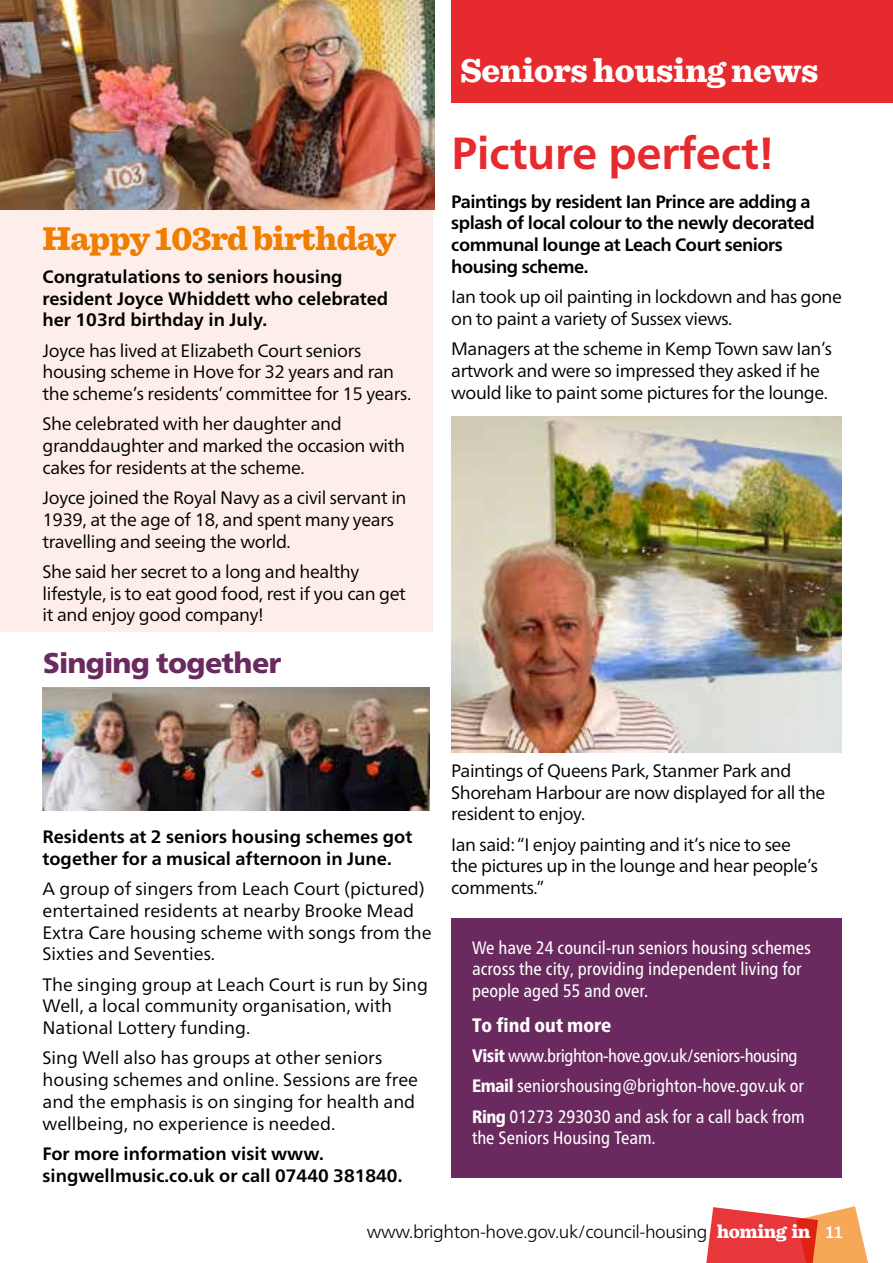
<style>
.page{position:relative;width:893px;height:1263px;background:#fff}
.page>*{position:absolute;margin:0;border:0;box-sizing:border-box;transform-origin:0 0}
.t1{font:700 45px "Frutiger Neue LT Pro";letter-spacing:-.005em;color:#e62a2e}
.t2{font:900 34.5px "Sentinel";letter-spacing:-.01em;color:#fff}
.t3{font:900 34.5px "Sentinel";letter-spacing:-.02em;color:#ef7d00}
.t4{font:900 28.5px "Frutiger Neue LT Pro";letter-spacing:-.02em;color:#6b2a5f}
.t5{font:800 condensed 19.5px "Frutiger Neue LT Pro";color:#fff}
.t6{font:18px/21.8px "Frutiger Neue LT Pro";letter-spacing:-.02em;color:#000}
.t7{font:18px/21.8px "Frutiger Neue LT Pro";color:#000}
.t8{font:condensed 18px/21.8px "Frutiger Neue LT Pro";color:#fff}
.t9{font:700 18px/21.8px "Frutiger Neue LT Pro";color:#000}
.t10{font:700 18px/21.8px "Frutiger Neue LT Pro";letter-spacing:-.025em;color:#000}
.t11{font:300 18px "Frutiger Neue LT Pro";letter-spacing:-.025em;color:#000}
.s1{font-weight:800}
.s2{font-family:"Sentinel";font-weight:900;font-size:19.5px;color:#fff}
.s3{font-family:"Sentinel";font-weight:600;color:#fff}
</style>
<div class="page">
<div style="left:452px;top:0;width:441px;height:102px;background:#e62a2e"></div>
<svg style="left:706px;top:1206px;width:162px;height:57px"></svg>
<div style="left:0;top:0;width:432px;height:631px;background:#fdeee9"></div>
<img style="left:1px;top:0;width:433px;height:209px">
<img style="left:43px;top:688px;width:387px;height:122px">
<img style="left:451px;top:417px;width:391px;height:335px">
<div style="left:451px;top:918px;width:391px;height:260px;background:#6b2a5f"></div>
<h2 class="t3" style="left:43px;top:211px;width:355px">Happy 103rd birthday</h2>
<p class="t9" style="left:43px;top:266px;width:347px">Congratulations to seniors housing resident Joyce Whiddett who celebrated her 103rd birthday in July.</p>
<p class="t6" style="left:43px;top:339px;width:370px">Joyce has lived at Elizabeth Court seniors housing scheme in Hove for 32 years and ran the scheme’s residents’ committee for 15 years.</p>
<p class="t6" style="left:43px;top:413px;width:364px">She celebrated with her daughter and granddaughter and marked the occasion with cakes for residents at the scheme.</p>
<p class="t6" style="left:43px;top:487px;width:365px">Joyce joined the Royal Navy as a civil servant in<br>1939, at the age of 18, and spent many years travelling and seeing the world.</p>
<p class="t6" style="left:43px;top:561px;width:365px">She said her secret to a long and healthy lifestyle, is to eat good food, rest if you can get it and enjoy good company!</p>
<h3 class="t4" style="left:43px;top:646px;width:239px">Singing together</h3>
<h2 class="t2" style="left:460px;top:43px;width:360px">Seniors housing news</h2>
<h1 class="t1" style="left:451px;top:126px;width:324px">Picture perfect!</h1>
<p class="t10" style="left:451px;top:190px;width:365px">Paintings by resident Ian Prince are adding a splash of local colour to the newly decorated communal lounge at Leach Court seniors housing scheme.</p>
<p class="t6" style="left:451px;top:286px;width:392px">Ian took up oil painting in lockdown and has gone on to paint a variety of Sussex views.</p>
<p class="t6" style="left:451px;top:338px;width:382px">Managers at the scheme in Kemp Town saw Ian’s artwork and were so impressed they asked if he would like to paint some pictures for the lounge.</p>
<p class="t9" style="left:43px;top:826px;width:371px">Residents at 2 seniors housing schemes got together for a musical afternoon in June.</p>
<p class="t7" style="left:43px;top:878px;width:391px">A group of singers from Leach Court (pictured) entertained residents at nearby Brooke Mead Extra Care housing scheme with songs from the Sixties and Seventies.</p>
<p class="t7" style="left:43px;top:973px;width:387px">The singing group at Leach Court is run by Sing<br>Well, a local community organisation, with<br>National Lottery funding.</p>
<p class="t7" style="left:43px;top:1047px;width:377px">Sing Well also has groups at other seniors housing schemes and online. Sessions are free and the emphasis is on singing for health and wellbeing, no experience is needed.</p>
<p class="t9" style="left:43px;top:1142px;width:361px">For more information visit www. singwellmusic.co.uk or call 07440 381840.</p>
<p class="t6" style="left:451px;top:759px;width:376px">Paintings of Queens Park, Stanmer Park and<br>Shoreham Harbour are now displayed for all the resident to enjoy.</p>
<p class="t6" style="left:451px;top:833px;width:368px">Ian said: “I enjoy painting and it’s nice to see the pictures up in the lounge and hear people’s comments.”</p>
<p class="t8" style="left:472px;top:936px;width:341px">We have 24 council-run seniors housing schemes across the city, providing independent living for people aged 55 and over.</p>
<p class="t5" style="left:472px;top:1013px;width:141px">To find out more</p>
<p class="t8" style="left:472px;top:1040px;width:334px;line-height:30.3px"><span class="s1">Visit</span> www.brighton-hove.gov.uk/seniors-housing<br><span class="s1">Email</span> seniorshousing@brighton-hove.gov.uk or<br><span class="s1">Ring</span> 01273 293030 and ask for a call back from</p>
<p class="t8" style="left:472px;top:1127px;width:185px">the Seniors Housing Team.</p>
<p class="t11" style="left:367px;top:1221px;width:477px">www.brighton-hove.gov.uk/council-housing <span class="s2">homing in</span> <span class="s3">11</span></p>
</div>
